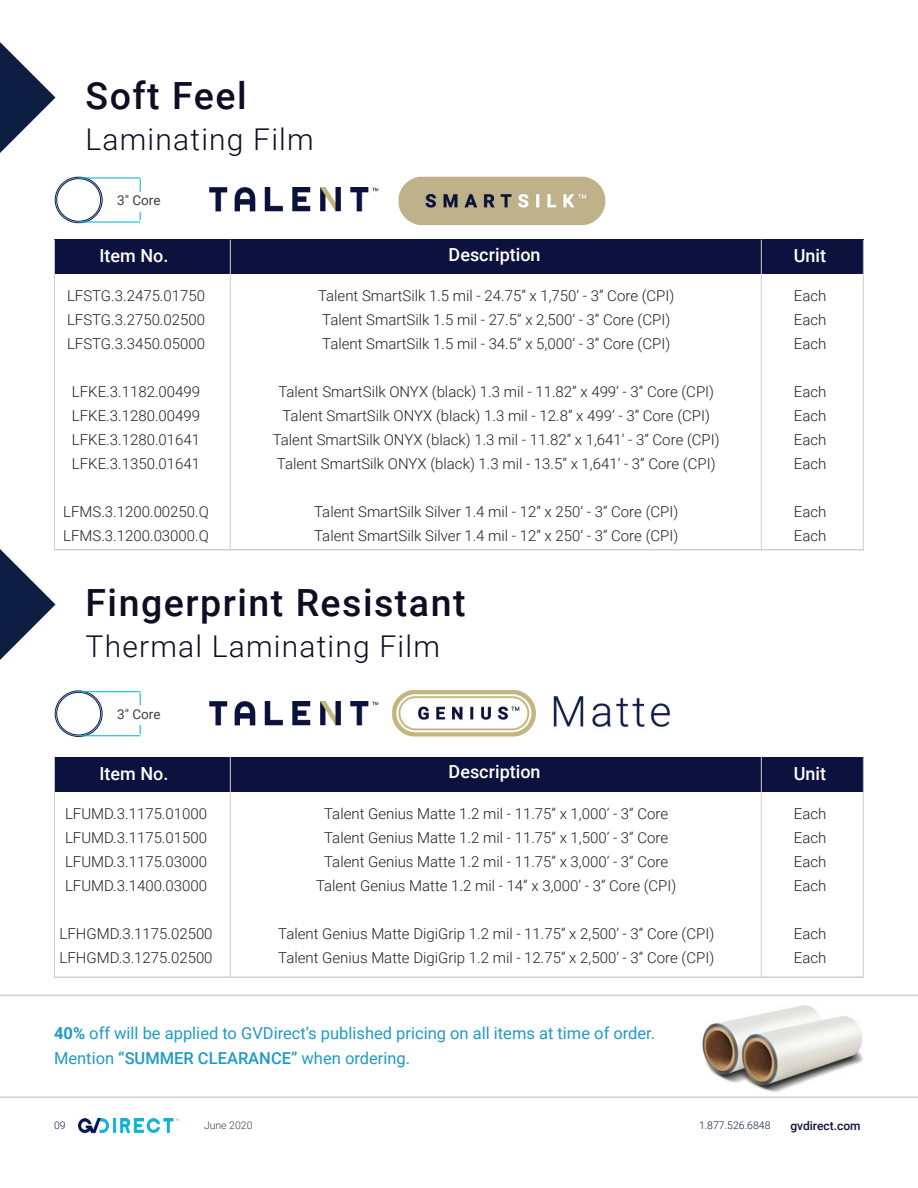
<style>
.page{position:relative;width:918px;height:1188px;background:#fff}
.page>*{position:absolute;margin:0;border:0;box-sizing:border-box;transform-origin:0 0}
.t1{font:500 37.5px "Roboto";letter-spacing:.04em;color:#0d0d23}
.t2{font:300 30px "Roboto";letter-spacing:.04em;color:#0d0d23}
.t3{font:500 18px "Roboto";color:#fff}
.t4{font:16.5px/25.5px "Roboto";color:#209ac6}
.t5{font:300 15px/24px "Roboto";color:#231f20}
.t6{font:13.5px "Roboto";color:#3e3e3f}
.t7{font:500 12px "Roboto";color:#0c113e}
.t8{font:300 10.5px "Roboto";color:#0c1d41}
.t9{font:300 10.5px "Roboto";color:#3e3e3f}
.s1{font-weight:700}
.s2{font-weight:500}
</style>
<div class="page">
<img style="left:398px;top:176px;width:208px;height:50px">
<img style="left:79px;top:1119px;width:100px;height:15px">
<svg style="left:54px;top:176px;width:49px;height:48px"></svg>
<hr style="left:78px;top:178px;width:62px;height:1px;background:#00aed5">
<hr style="left:78px;top:222px;width:62px;height:1px;background:#00aed5">
<hr style="left:140px;top:179px;width:1px;height:41px;background:#00aed5">
<div style="left:117px;top:192px;width:54px;height:20px;background:#fff"></div>
<img style="left:209px;top:187px;width:170px;height:25px">
<img style="left:702px;top:1005px;width:161px;height:87px">
<svg style="left:0;top:549px;width:56px;height:111px"></svg>
<svg style="left:54px;top:690px;width:49px;height:47px"></svg>
<hr style="left:78px;top:691px;width:62px;height:1px;background:#00aed5">
<hr style="left:78px;top:736px;width:62px;height:1px;background:#00aed5">
<hr style="left:140px;top:693px;width:1px;height:41px;background:#00aed5">
<div style="left:117px;top:706px;width:54px;height:19px;background:#fff"></div>
<img style="left:209px;top:701px;width:170px;height:25px">
<img style="left:392px;top:690px;width:278px;height:47px">
<svg style="left:0;top:42px;width:56px;height:111px"></svg>
<div style="left:54px;top:240px;width:810px;height:34px;background:#0c113e"></div>
<hr style="left:230px;top:240px;width:1px;height:310px;background:#cfd0d2">
<hr style="left:863px;top:240px;width:1px;height:310px;background:#cfd0d2">
<hr style="left:54px;top:549px;width:810px;height:1px;background:#cfd0d2">
<hr style="left:761px;top:240px;width:1px;height:310px;background:#cfd0d2">
<hr style="left:54px;top:240px;width:1px;height:310px;background:#cfd0d2">
<div style="left:54px;top:757px;width:810px;height:34px;background:#0c113e"></div>
<hr style="left:230px;top:757px;width:1px;height:220px;background:#cfd0d2">
<hr style="left:863px;top:757px;width:1px;height:220px;background:#cfd0d2">
<hr style="left:54px;top:976px;width:810px;height:2px;background:#cfd0d2">
<hr style="left:761px;top:757px;width:1px;height:220px;background:#cfd0d2">
<hr style="left:54px;top:757px;width:1px;height:220px;background:#cfd0d2">
<hr style="left:0;top:1096px;width:918px;height:2px;background:#cfd0d2">
<hr style="left:0;top:995px;width:918px;height:1px;background:#cfd0d2">
<h1 class="t1" style="left:86px;top:70px;width:163px">Soft Feel</h1>
<h2 class="t2" style="left:86px;top:118px;width:230px">Laminating Film</h2>
<p class="t6" style="left:117px;top:191px;width:45px">3" Core</p>
<p class="t3" style="left:100px;top:243px;width:70px">Item No.</p>
<p class="t3" style="left:449px;top:242px;width:94px">Description</p>
<p class="t3" style="left:794px;top:243px;width:34px">Unit</p>
<p class="t5" style="left:318px;top:284px;width:358px">Talent SmartSilk 1.5 mil - 24.75” x 1,750’ - 3” Core (CPI)<br>Talent SmartSilk 1.5 mil - 27.5” x 2,500’ - 3” Core (CPI)<br>Talent SmartSilk 1.5 mil - 34.5” x 5,000’ - 3” Core (CPI)</p>
<p class="t5" style="left:273px;top:380px;width:448px;text-align:center">Talent SmartSilk ONYX (black) 1.3 mil - 11.82” x 499’ - 3” Core (CPI)<br>Talent SmartSilk ONYX (black) 1.3 mil - 12.8” x 499’ - 3” Core (CPI)<br>Talent SmartSilk ONYX (black) 1.3 mil - 11.82” x 1,641’ - 3” Core (CPI)<br>Talent SmartSilk ONYX (black) 1.3 mil - 13.5” x 1,641’ - 3” Core (CPI)</p>
<p class="t5" style="left:314px;top:500px;width:366px">Talent SmartSilk Silver 1.4 mil - 12” x 250’ - 3” Core (CPI)<br>Talent SmartSilk Silver 1.4 mil - 12” x 250’ - 3” Core (CPI)</p>
<p class="t5" style="left:794px;top:284px;width:34px;text-align:justify">Each Each Each</p>
<p class="t5" style="left:794px;top:380px;width:34px;text-align:justify">Each Each Each Each</p>
<p class="t5" style="left:794px;top:500px;width:34px">Each<br>Each</p>
<p class="t5" style="left:67px;top:284px;width:140px;text-align:justify">LFSTG.3.2475.01750<br>LFSTG.3.2750.02500<br>LFSTG.3.3450.05000</p>
<p class="t5" style="left:72px;top:380px;width:130px;text-align:justify">LFKE.3.1182.00499<br>LFKE.3.1280.00499<br>LFKE.3.1280.01641<br>LFKE.3.1350.01641</p>
<p class="t5" style="left:63px;top:500px;width:147px">LFMS.3.1200.00250.Q<br>LFMS.3.1200.03000.Q</p>
<h1 class="t1" style="left:86px;top:577px;width:382px">Fingerprint Resistant</h1>
<h2 class="t2" style="left:86px;top:625px;width:356px">Thermal Laminating Film</h2>
<p class="t6" style="left:117px;top:705px;width:45px">3" Core</p>
<p class="t3" style="left:100px;top:761px;width:70px">Item No.</p>
<p class="t3" style="left:449px;top:759px;width:94px">Description</p>
<p class="t3" style="left:794px;top:761px;width:34px">Unit</p>
<p class="t5" style="left:316px;top:801px;width:362px;text-align:center">Talent Genius Matte 1.2 mil - 11.75” x 1,000’ - 3” Core Talent Genius Matte 1.2 mil - 11.75” x 1,500’ - 3” Core Talent Genius Matte 1.2 mil - 11.75” x 3,000’ - 3” Core Talent Genius Matte 1.2 mil - 14” x 3,000’ - 3” Core (CPI)</p>
<p class="t5" style="left:278px;top:921px;width:437px">Talent Genius Matte DigiGrip 1.2 mil - 11.75” x 2,500’ - 3” Core (CPI)<br>Talent Genius Matte DigiGrip 1.2 mil - 12.75” x 2,500’ - 3” Core (CPI)</p>
<p class="t5" style="left:794px;top:801px;width:34px;text-align:justify">Each Each Each Each</p>
<p class="t5" style="left:794px;top:921px;width:34px">Each<br>Each</p>
<p class="t5" style="left:65px;top:801px;width:144px;text-align:justify">LFUMD.3.1175.01000<br>LFUMD.3.1175.01500<br>LFUMD.3.1175.03000<br>LFUMD.3.1400.03000</p>
<p class="t5" style="left:60px;top:921px;width:155px">LFHGMD.3.1175.02500<br>LFHGMD.3.1275.02500</p>
<p class="t4" style="left:54px;top:1019px;width:603px"><span class="s1">40%</span> off will be applied to GVDirect’s published pricing on all items at time of order.<br>Mention <span class="s2">“SUMMER CLEARANCE”</span> when ordering.</p>
<p class="t8" style="left:54px;top:1118px;width:13px">09</p>
<p class="t9" style="left:204px;top:1118px;width:50px">June 2020</p>
<p class="t8" style="left:699px;top:1118px;width:73px">1.877.526.6848</p>
<p class="t7" style="left:790px;top:1117px;width:72px">gvdirect.com</p>
</div>
